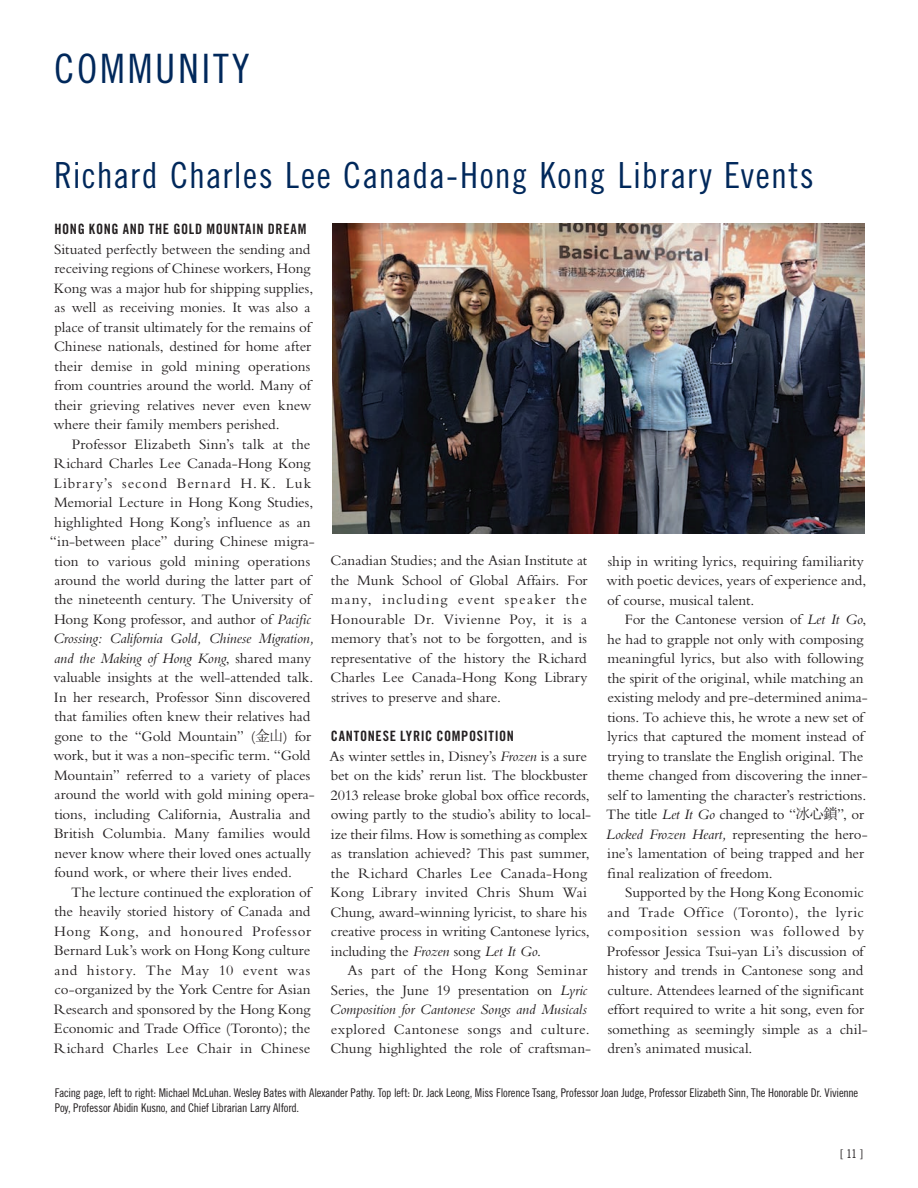
<style>
.page{position:relative;width:918px;height:1188px;background:#fff}
.page>*{position:absolute;margin:0;border:0;box-sizing:border-box;transform-origin:0 0}
.t1{font:40.5px "Trade Gothic LT Std Cn 18";letter-spacing:.07em;color:#00285b}
.t2{font:36px "Trade Gothic LT Std Cn 18";letter-spacing:.035em;color:#00285b}
.t3{font:15px/19.5px "Bembo";letter-spacing:-.005em;color:#231f20}
.t4{font:15px/19.5px "Bembo";letter-spacing:.015em;color:#231f20}
.t5{font:italic 15px "Bembo";letter-spacing:-.01em;color:#231f20}
.t6{font:15px "Bembo";letter-spacing:.02em;color:#231f20}
.t7{font:15px "Bembo";letter-spacing:.06em;color:#231f20}
.t8{font:15px "Bembo";letter-spacing:.035em;color:#231f20}
.t9{font:15px "Bembo";letter-spacing:.045em;color:#231f20}
.t10{font:14.25px "Trade Gothic LT Std Bd Cn 20";letter-spacing:.04em;color:#231f20}
.t11{font:12px/14.4px "Trade Gothic LT Std Cn 18";letter-spacing:-.02em;color:#231f20}
.s1{font-style:italic}
.s2{font-style:normal}
.s3{font-family:"Sim Sun"}
</style>
<div class="page">
<img style="left:332px;top:224px;width:533px;height:309px">
<h1 class="t1" style="left:54px;top:45px;width:197px">COMMUNITY</h1>
<h2 class="t2" style="left:54px;top:154px;width:761px">Richard Charles Lee Canada-Hong Kong Library Events</h2>
<p class="t10" style="left:55px;top:220px;width:253px">HONG KONG AND THE GOLD MOUNTAIN DREAM</p>
<p class="t3" style="left:54px;top:239px;width:261px">Situated perfectly between the sending and receiving regions of Chinese workers, Hong Kong was a major hub for shipping supplies, as well as receiving monies. It was also a place of transit ultimately for the remains of Chinese nationals, destined for home after their demise in gold mining operations from countries around the world. Many of their grieving relatives never even knew where their family members perished.</p>
<p class="t4" style="left:72px;top:434px;width:240px">Professor Elizabeth Sinn’s talk at the</p>
<p class="t3" style="left:54px;top:453px;width:258px">Richard Charles Lee Canada-Hong Kong</p>
<p class="t7" style="left:54px;top:474px;width:259px">Library’s second Bernard H. K. Luk</p>
<p class="t3" style="left:54px;top:492px;width:261px">Memorial Lecture in Hong Kong Studies,</p>
<p class="t3" style="left:54px;top:512px;width:258px">highlighted Hong Kong’s influence as an</p>
<p class="t3" style="left:50px;top:531px;width:266px">“in-between place” during Chinese migra-</p>
<p class="t3" style="left:54px;top:551px;width:258px">tion to various gold mining operations</p>
<p class="t3" style="left:55px;top:570px;width:258px">around the world during the latter part of</p>
<p class="t3" style="left:54px;top:590px;width:258px">the nineteenth century. The University of</p>
<p class="t3" style="left:54px;top:609px;width:258px">Hong Kong professor, and author of <span class="s1">Pacific</span></p>
<p class="t5" style="left:53px;top:630px;width:263px">Crossing: California Gold, Chinese Migration,</p>
<p class="t5" style="left:54px;top:649px;width:259px">and the Making of Hong Kong<span class="s2">, shared many</span></p>
<p class="t3" style="left:54px;top:668px;width:261px">valuable insights at the well-attended talk.</p>
<p class="t3" style="left:54px;top:687px;width:258px">In her research, Professor Sinn discovered</p>
<p class="t3" style="left:54px;top:707px;width:257px">that families often knew their relatives had</p>
<p class="t3" style="left:54px;top:726px;width:258px">gone to the “Gold Mountain” (<span class="s3">金山</span>) for</p>
<p class="t3" style="left:54px;top:746px;width:258px">work, but it was a non-specific term. “Gold</p>
<p class="t3" style="left:54px;top:765px;width:258px">Mountain” referred to a variety of places</p>
<p class="t3" style="left:55px;top:785px;width:262px">around the world with gold mining opera-</p>
<p class="t3" style="left:54px;top:804px;width:257px">tions, including California, Australia and</p>
<p class="t3" style="left:54px;top:824px;width:258px">British Columbia. Many families would</p>
<p class="t3" style="left:54px;top:843px;width:258px">never know where their loved ones actually</p>
<p class="t3" style="left:54px;top:863px;width:239px">found work, or where their lives ended.</p>
<p class="t3" style="left:71px;top:882px;width:241px">The lecture continued the exploration of</p>
<p class="t3" style="left:54px;top:902px;width:257px">the heavily storied history of Canada and</p>
<p class="t8" style="left:54px;top:923px;width:259px">Hong Kong, and honoured Professor</p>
<p class="t3" style="left:54px;top:941px;width:258px">Bernard Luk’s work on Hong Kong culture</p>
<p class="t9" style="left:55px;top:962px;width:257px">and history. The May 10 event was</p>
<p class="t3" style="left:54px;top:980px;width:258px">co-organized by the York Centre for Asian</p>
<p class="t3" style="left:54px;top:999px;width:258px">Research and sponsored by the Hong Kong</p>
<p class="t3" style="left:54px;top:1019px;width:258px">Economic and Trade Office (Toronto); the</p>
<p class="t6" style="left:54px;top:1040px;width:258px">Richard Charles Lee Chair in Chinese</p>
<p class="t3" style="left:331px;top:551px;width:259px;text-align:justify">Canadian Studies; and the Asian Institute at the Munk School of Global Affairs. For many, including event speaker the Honourable Dr. Vivienne Poy, it is a memory that’s not to be forgotten, and is representative of the history the Richard Charles Lee Canada-Hong Kong Library strives to preserve and share.</p>
<p class="t10" style="left:331px;top:727px;width:184px">CANTONESE LYRIC COMPOSITION</p>
<p class="t3" style="left:330px;top:746px;width:263px">As winter settles in, Disney’s <span class="s1">Frozen</span> is a sure bet on the kids’ rerun list. The blockbuster 2013 release broke global box office records, owing partly to the studio’s ability to local&shy;ize their films. How is something as complex as translation achieved? This past summer, the Richard Charles Lee Canada-Hong Kong Library invited Chris Shum Wai Chung, award-winning lyricist, to share his creative process in writing Cantonese lyrics, including the <span class="s1">Frozen</span> song <span class="s1">Let It Go</span>.</p>
<p class="t3" style="left:329px;top:960px;width:260px;text-align:justify;text-indent:18px">As part of the Hong Kong Seminar Series, the June 19 presentation on <span class="s1">Lyric Composition for Cantonese Songs and Musicals</span></p>
<p class="t4" style="left:331px;top:1019px;width:262px">explored Cantonese songs and culture.<br>Chung highlighted the role of craftsman-</p>
<p class="t3" style="left:607px;top:551px;width:261px">ship in writing lyrics, requiring familiarity with poetic devices, years of experience and, of course, musical talent.</p>
<p class="t3" style="left:606px;top:609px;width:263px;text-indent:19px">For the Cantonese version of <span class="s1">Let It Go</span>, he had to grapple not only with composing meaningful lyrics, but also with following the spirit of the original, while matching an existing melody and pre-determined anima&shy;tions. To achieve this, he wrote a new set of lyrics that captured the moment instead of trying to translate the English original. The theme changed from discovering the inner&shy;self to lamenting the character’s restrictions.<br>The title <span class="s1">Let It Go</span> changed to “<span class="s3">冰心鎖</span>”, or <span class="s1">Locked Frozen Heart,</span> representing the hero&shy;ine’s lamentation of being trapped and her final realization of freedom.</p>
<p class="t3" style="left:607px;top:882px;width:262px;text-indent:18px">Supported by the Hong Kong Economic and Trade Office (Toronto), the lyric composition session was followed by Professor Jessica Tsui-yan Li’s discussion of history and trends in Cantonese song and culture. Attendees learned of the significant effort required to write a hit song, even for something as seemingly simple as a chil&shy;dren’s animated musical.</p>
<p class="t11" style="left:55px;top:1085px;width:805px">Facing page, left to right: Michael McLuhan. Wesley Bates with Alexander Pathy. Top left: Dr. Jack Leong, Miss Florence Tsang, Professor Joan Judge, Professor Elizabeth Sinn, The Honorable Dr. Vivienne<br>Poy, Professor Abidin Kusno, and Chief Librarian Larry Alford.</p>
<p class="t11" style="left:840px;top:1147px;width:25px">[ 11 ]</p>
</div>
